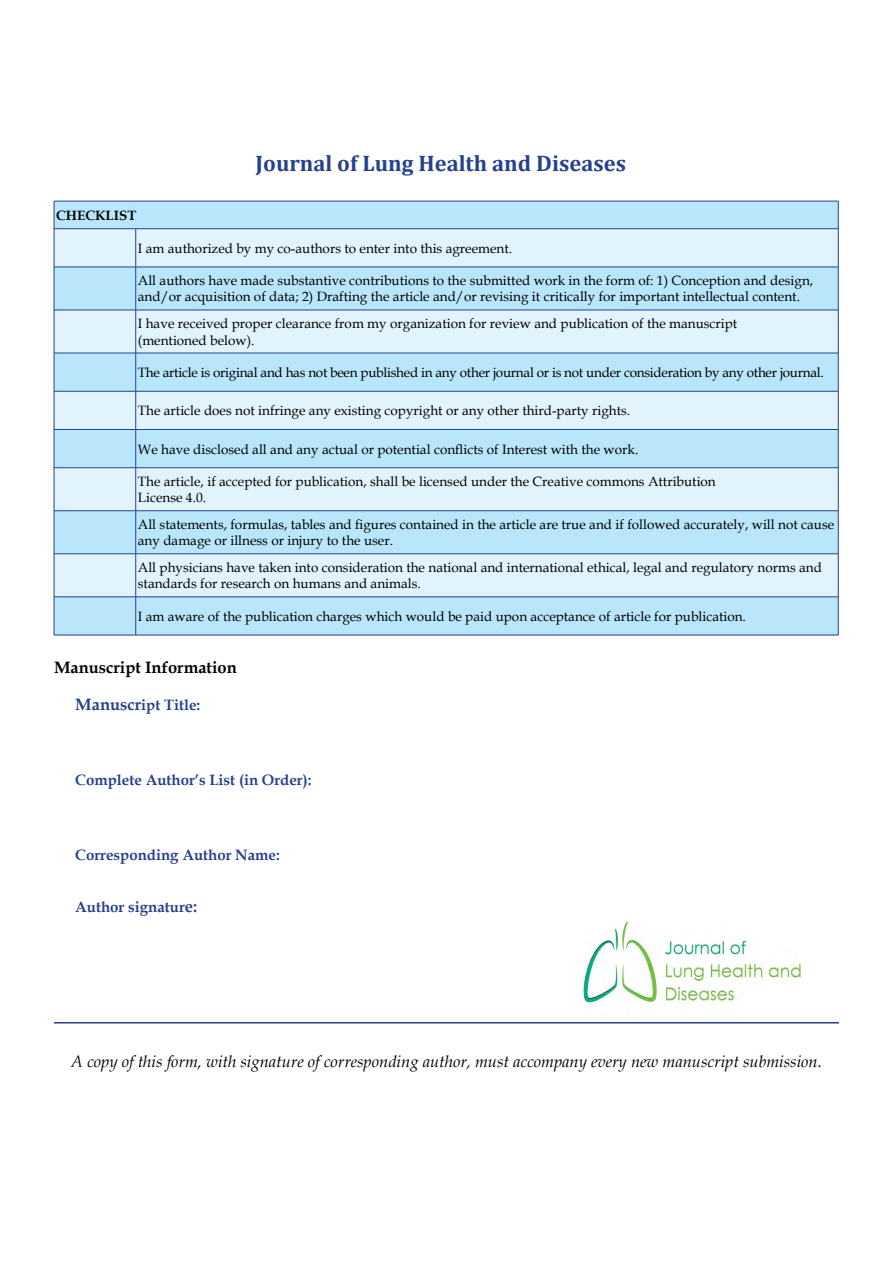
<style>
.page{position:relative;width:893px;height:1263px;background:#fff}
.page>*{position:absolute;margin:0;border:0;box-sizing:border-box;transform-origin:0 0}
.t1{font:700 22.5px "Cambria";color:#25408f}
.t2{font:italic 16.5px "Book Antiqua";color:#000}
.t3{font:700 16.5px "Book Antiqua";color:#000}
.t4{font:700 15px "Book Antiqua";color:#25408f}
.t5{font:13.5px/16.2px "Book Antiqua";color:#000}
.t6{font:13.5px "Book Antiqua";letter-spacing:-.02em;color:#000}
.t7{font:700 13.5px "Book Antiqua";color:#000}
.s1{font-size:16.5px}
</style>
<div class="page">
<hr style="left:54px;top:1022px;width:785px;height:1px;background:#25408f">
<img style="left:583px;top:922px;width:220px;height:82px">
<div style="left:55px;top:202px;width:783px;height:433px;background:#b9e6fa"></div>
<svg style="left:55px;top:229px;width:783px;height:367px;background:#cdecfa"></svg>
<hr style="left:54px;top:201px;width:82px;height:1px;background:#25408f">
<svg style="left:54px;top:201px;width:1px;height:27px"></svg>
<hr style="left:136px;top:201px;width:702px;height:1px;background:#25408f">
<svg style="left:838px;top:201px;width:1px;height:28px"></svg>
<hr style="left:54px;top:228px;width:82px;height:1px;background:#25408f">
<hr style="left:54px;top:229px;width:1px;height:38px;background:#25408f">
<hr style="left:136px;top:228px;width:702px;height:1px;background:#25408f">
<hr style="left:135px;top:229px;width:1px;height:38px;background:#25408f">
<hr style="left:838px;top:229px;width:1px;height:38px;background:#25408f">
<hr style="left:54px;top:267px;width:82px;height:1px;background:#25408f">
<hr style="left:54px;top:267px;width:1px;height:43px;background:#25408f">
<hr style="left:136px;top:267px;width:702px;height:1px;background:#25408f">
<hr style="left:135px;top:267px;width:1px;height:43px;background:#25408f">
<hr style="left:838px;top:267px;width:1px;height:43px;background:#25408f">
<hr style="left:54px;top:310px;width:82px;height:1px;background:#25408f">
<hr style="left:54px;top:310px;width:1px;height:43px;background:#25408f">
<hr style="left:136px;top:310px;width:702px;height:1px;background:#25408f">
<hr style="left:135px;top:310px;width:1px;height:43px;background:#25408f">
<hr style="left:838px;top:310px;width:1px;height:43px;background:#25408f">
<hr style="left:54px;top:353px;width:82px;height:1px;background:#25408f">
<hr style="left:54px;top:353px;width:1px;height:38px;background:#25408f">
<hr style="left:136px;top:353px;width:702px;height:1px;background:#25408f">
<hr style="left:135px;top:353px;width:1px;height:38px;background:#25408f">
<hr style="left:838px;top:353px;width:1px;height:38px;background:#25408f">
<hr style="left:54px;top:391px;width:82px;height:1px;background:#25408f">
<hr style="left:54px;top:391px;width:1px;height:38px;background:#25408f">
<hr style="left:136px;top:391px;width:702px;height:1px;background:#25408f">
<hr style="left:135px;top:391px;width:1px;height:38px;background:#25408f">
<hr style="left:838px;top:391px;width:1px;height:38px;background:#25408f">
<hr style="left:54px;top:429px;width:82px;height:1px;background:#25408f">
<hr style="left:54px;top:429px;width:1px;height:39px;background:#25408f">
<hr style="left:136px;top:429px;width:702px;height:1px;background:#25408f">
<hr style="left:135px;top:429px;width:1px;height:39px;background:#25408f">
<hr style="left:838px;top:429px;width:1px;height:39px;background:#25408f">
<hr style="left:54px;top:467px;width:82px;height:1px;background:#25408f">
<hr style="left:54px;top:468px;width:1px;height:43px;background:#25408f">
<hr style="left:136px;top:467px;width:702px;height:1px;background:#25408f">
<hr style="left:135px;top:468px;width:1px;height:43px;background:#25408f">
<hr style="left:838px;top:468px;width:1px;height:43px;background:#25408f">
<hr style="left:54px;top:510px;width:82px;height:1px;background:#25408f">
<hr style="left:54px;top:511px;width:1px;height:43px;background:#25408f">
<hr style="left:136px;top:510px;width:702px;height:1px;background:#25408f">
<hr style="left:135px;top:511px;width:1px;height:43px;background:#25408f">
<hr style="left:838px;top:511px;width:1px;height:43px;background:#25408f">
<hr style="left:54px;top:553px;width:82px;height:1px;background:#25408f">
<hr style="left:54px;top:554px;width:1px;height:43px;background:#25408f">
<hr style="left:136px;top:553px;width:702px;height:1px;background:#25408f">
<hr style="left:135px;top:554px;width:1px;height:43px;background:#25408f">
<hr style="left:838px;top:554px;width:1px;height:43px;background:#25408f">
<hr style="left:54px;top:596px;width:82px;height:1px;background:#25408f">
<hr style="left:54px;top:597px;width:1px;height:38px;background:#25408f">
<hr style="left:136px;top:596px;width:702px;height:1px;background:#25408f">
<hr style="left:135px;top:597px;width:1px;height:38px;background:#25408f">
<hr style="left:838px;top:597px;width:1px;height:38px;background:#25408f">
<hr style="left:54px;top:635px;width:82px;height:1px;background:#25408f">
<hr style="left:136px;top:635px;width:702px;height:1px;background:#25408f">
<p class="t7" style="left:56px;top:206px;width:82px">CHECKLIST</p>
<h1 class="t1" style="left:256px;top:147px;width:372px">Journal of Lung Health and Diseases</h1>
<p class="t5" style="left:138px;top:240px;width:376px">I am authorized by my co-authors to enter into this agreement.</p>
<p class="t5" style="left:138px;top:272px;width:677px">All authors have made substantive contributions to the submitted work in the form of: 1) Conception and design, and/or acquisition of data; 2) Drafting the article and/or revising it critically for important intellectual content.</p>
<p class="t5" style="left:138px;top:315px;width:601px">I have received proper clearance from my organization for review and publication of the manuscript (mentioned below).</p>
<p class="t6" style="left:138px;top:363px;width:688px">The article is original and has not been published in any other journal or is not under consideration by any other journal.</p>
<p class="t5" style="left:138px;top:402px;width:494px">The article does not infringe any existing copyright or any other third-party rights.</p>
<p class="t5" style="left:138px;top:440px;width:502px">We have disclosed all and any actual or potential conflicts of Interest with the work.</p>
<p class="t5" style="left:138px;top:473px;width:579px">The article, if accepted for publication, shall be licensed under the Creative commons Attribution<br>License 4.0.</p>
<p class="t5" style="left:138px;top:516px;width:698px">All statements, formulas, tables and figures contained in the article are true and if followed accurately, will not cause any damage or illness or injury to the user.</p>
<p class="t5" style="left:138px;top:559px;width:686px">All physicians have taken into consideration the national and international ethical, legal and regulatory norms and standards for research on humans and animals.</p>
<p class="t5" style="left:138px;top:608px;width:610px">I am aware of the publication charges which would be paid upon acceptance of article for publication.</p>
<p class="t3" style="left:54px;top:656px;width:184px">Manuscript Information</p>
<p class="t4" style="left:75px;top:695px;width:127px"><span class="s1">Manuscr</span>ipt Title:</p>
<p class="t4" style="left:75px;top:770px;width:238px">Complete Author’s List (in Order):</p>
<p class="t4" style="left:75px;top:845px;width:206px">Corresponding Author Name:</p>
<p class="t4" style="left:75px;top:896px;width:123px">Author signatur<span class="s1">e:</span></p>
<p class="t2" style="left:71px;top:1049px;width:752px">A copy of this form, with signature of corresponding author, must accompany every new manuscript submission.</p>
</div>
